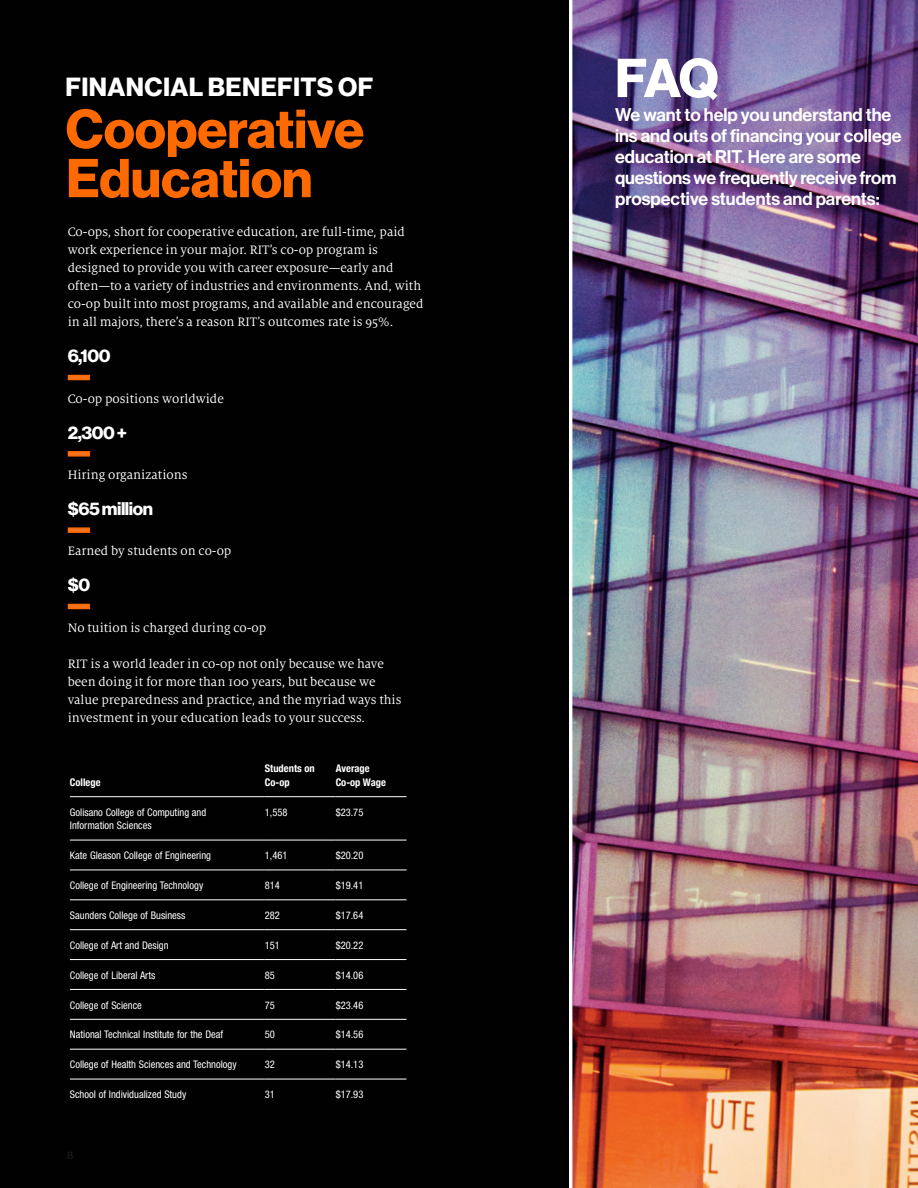
<style>
.page{position:relative;width:918px;height:1188px;background:#fff}
.page>*{position:absolute;margin:0;border:0;box-sizing:border-box;transform-origin:0 0}
.t1{font:53.55px/49.3px "N Haas Grotesk DS Std 75 Bd";color:#ff6a00}
.t2{font:53.55px "N Haas Grotesk DS Std 75 Bd";color:#fff}
.t3{font:25.65px "N Haas Grotesk DS Std 75 Bd";letter-spacing:.015em;color:#fff}
.intro{font:18px/21px "N Haas Grotesk DS Std 65 Md";color:#fff}
.with_bottom_rule{font:18px "N Haas Grotesk DS Std 75 Bd";letter-spacing:-.025em;color:#fff}
.Body____Milo{font:13.5px/18px "Milo Serif OT";color:#fff}
.with_bottom_rule-2{font:13.5px "Milo Serif OT";color:#fff}
.helvetica_57_condens{font:condensed 10.5px/13.5px "Helvetica Neue";color:#fff}
.helvetica_57_condens-2{font:700 condensed 10.5px/13.5px "Helvetica Neue";color:#fff}
.t4{font:10.5px "N Haas Grotesk DS Std 55 Rg";color:#231f20}
</style>
<div class="page">
<img style="left:572px;top:0;width:346px;height:1188px">
<hr style="left:917px;top:54px;width:1px;height:1080px;background:#fff">
<div style="left:0;top:0;width:568px;height:1188px;background:#010101"></div>
<svg style="left:68px;top:375px;width:22px;height:5px"></svg>
<svg style="left:68px;top:451px;width:22px;height:6px"></svg>
<svg style="left:68px;top:527px;width:22px;height:6px"></svg>
<svg style="left:68px;top:604px;width:22px;height:5px"></svg>
<hr style="left:70px;top:796px;width:195px;height:1px;background:#fff">
<hr style="left:265px;top:796px;width:71px;height:1px;background:#fff">
<hr style="left:336px;top:796px;width:71px;height:1px;background:#fff">
<hr style="left:70px;top:840px;width:195px;height:1px;background:#fff">
<hr style="left:265px;top:840px;width:71px;height:1px;background:#fff">
<hr style="left:336px;top:840px;width:71px;height:1px;background:#fff">
<hr style="left:70px;top:870px;width:195px;height:1px;background:#fff">
<hr style="left:265px;top:870px;width:71px;height:1px;background:#fff">
<hr style="left:336px;top:870px;width:71px;height:1px;background:#fff">
<hr style="left:70px;top:900px;width:195px;height:1px;background:#fff">
<hr style="left:265px;top:900px;width:71px;height:1px;background:#fff">
<hr style="left:336px;top:900px;width:71px;height:1px;background:#fff">
<hr style="left:70px;top:929px;width:195px;height:1px;background:#fff">
<hr style="left:265px;top:929px;width:71px;height:1px;background:#fff">
<hr style="left:336px;top:929px;width:71px;height:1px;background:#fff">
<hr style="left:70px;top:959px;width:195px;height:1px;background:#fff">
<hr style="left:265px;top:959px;width:71px;height:1px;background:#fff">
<hr style="left:336px;top:959px;width:71px;height:1px;background:#fff">
<hr style="left:70px;top:989px;width:195px;height:1px;background:#fff">
<hr style="left:265px;top:989px;width:71px;height:1px;background:#fff">
<hr style="left:336px;top:989px;width:71px;height:1px;background:#fff">
<hr style="left:70px;top:1019px;width:195px;height:1px;background:#fff">
<hr style="left:265px;top:1019px;width:71px;height:1px;background:#fff">
<hr style="left:336px;top:1019px;width:71px;height:1px;background:#fff">
<hr style="left:70px;top:1049px;width:195px;height:1px;background:#fff">
<hr style="left:265px;top:1049px;width:71px;height:1px;background:#fff">
<hr style="left:336px;top:1049px;width:71px;height:1px;background:#fff">
<hr style="left:70px;top:1079px;width:195px;height:1px;background:#fff">
<hr style="left:265px;top:1079px;width:71px;height:1px;background:#fff">
<hr style="left:336px;top:1079px;width:71px;height:1px;background:#fff">
<h1 class="t3" style="left:66px;top:72px;width:309px">FINANCIAL BENEFITS OF</h1>
<h1 class="t1" style="left:66px;top:105px;width:300px">Cooperative<br>Education</h1>
<p class="Body____Milo" style="left:68px;top:223px;width:357px">Co-ops, short for cooperative education, are full-time, paid work experience in your major. RIT’s co-op program is designed to provide you with career exposure—early and often—to a variety of industries and environments. And, with co-op built into most programs, and available and encouraged in all majors, there’s a reason RIT’s outcomes rate is 95%.</p>
<p class="with_bottom_rule" style="left:68px;top:345px;width:44px">6,100</p>
<p class="Body____Milo" style="left:68px;top:390px;width:158px">Co-op positions worldwide</p>
<p class="with_bottom_rule" style="left:68px;top:422px;width:61px">2,300 +</p>
<p class="with_bottom_rule-2" style="left:68px;top:468px;width:121px">Hiring organizations</p>
<p class="with_bottom_rule" style="left:68px;top:498px;width:87px">$65 million</p>
<p class="with_bottom_rule-2" style="left:68px;top:544px;width:165px">Earned by students on co-op</p>
<p class="with_bottom_rule" style="left:68px;top:574px;width:24px">$0</p>
<p class="with_bottom_rule-2" style="left:68px;top:620px;width:200px">No tuition is charged during co-op</p>
<p class="Body____Milo" style="left:68px;top:655px;width:335px">RIT is a world leader in co-op not only because we have been doing it for more than 100 years, but because we value preparedness and practice, and the myriad ways this investment in your education leads to your success.</p>
<p class="helvetica_57_condens-2" style="left:70px;top:775px;width:32px">College</p>
<p class="helvetica_57_condens-2" style="left:265px;top:761px;width:52px">Students on<br>Co-op</p>
<p class="helvetica_57_condens-2" style="left:336px;top:761px;width:52px">Average<br>Co-op Wage</p>
<p class="helvetica_57_condens" style="left:70px;top:805px;width:138px">Golisano College of Computing and<br>Information Sciences</p>
<p class="helvetica_57_condens" style="left:265px;top:805px;width:24px">1,558</p>
<p class="helvetica_57_condens" style="left:336px;top:805px;width:29px">$23.75</p>
<p class="helvetica_57_condens" style="left:70px;top:849px;width:143px">Kate Gleason College of Engineering</p>
<p class="helvetica_57_condens" style="left:265px;top:849px;width:24px">1,461</p>
<p class="helvetica_57_condens" style="left:336px;top:849px;width:29px">$20.20</p>
<p class="helvetica_57_condens" style="left:70px;top:878px;width:135px">College of Engineering Technology</p>
<p class="helvetica_57_condens" style="left:265px;top:878px;width:17px">814</p>
<p class="helvetica_57_condens" style="left:336px;top:878px;width:29px">$19.41</p>
<p class="helvetica_57_condens" style="left:70px;top:908px;width:117px">Saunders College of Business</p>
<p class="helvetica_57_condens" style="left:265px;top:908px;width:17px">282</p>
<p class="helvetica_57_condens" style="left:336px;top:908px;width:29px">$17.64</p>
<p class="helvetica_57_condens" style="left:70px;top:938px;width:100px">College of Art and Design</p>
<p class="helvetica_57_condens" style="left:265px;top:938px;width:17px">151</p>
<p class="helvetica_57_condens" style="left:336px;top:938px;width:29px">$20.22</p>
<p class="helvetica_57_condens" style="left:70px;top:968px;width:87px">College of Liberal Arts</p>
<p class="helvetica_57_condens" style="left:265px;top:968px;width:12px">85</p>
<p class="helvetica_57_condens" style="left:336px;top:968px;width:29px">$14.06</p>
<p class="helvetica_57_condens" style="left:70px;top:998px;width:74px">College of Science</p>
<p class="helvetica_57_condens" style="left:265px;top:998px;width:12px">75</p>
<p class="helvetica_57_condens" style="left:336px;top:998px;width:29px">$23.46</p>
<p class="helvetica_57_condens" style="left:70px;top:1028px;width:155px">National Technical Institute for the Deaf</p>
<p class="helvetica_57_condens" style="left:265px;top:1028px;width:12px">50</p>
<p class="helvetica_57_condens" style="left:336px;top:1028px;width:29px">$14.56</p>
<p class="helvetica_57_condens" style="left:70px;top:1058px;width:168px">College of Health Sciences and Technology</p>
<p class="helvetica_57_condens" style="left:265px;top:1058px;width:12px">32</p>
<p class="helvetica_57_condens" style="left:336px;top:1058px;width:29px">$14.13</p>
<p class="helvetica_57_condens" style="left:70px;top:1088px;width:118px">School of Individualized Study</p>
<p class="helvetica_57_condens" style="left:265px;top:1088px;width:12px">31</p>
<p class="helvetica_57_condens" style="left:336px;top:1088px;width:29px">$17.93</p>
<p class="t4" style="left:67px;top:1149px;width:8px">8</p>
<h1 class="t2" style="left:615px;top:47px;width:105px">FAQ</h1>
<p class="intro" style="left:615px;top:105px;width:288px">We want to help you understand the ins and outs of financing your college education at RIT. Here are some questions we frequently receive from prospective students and parents:</p>
</div>
